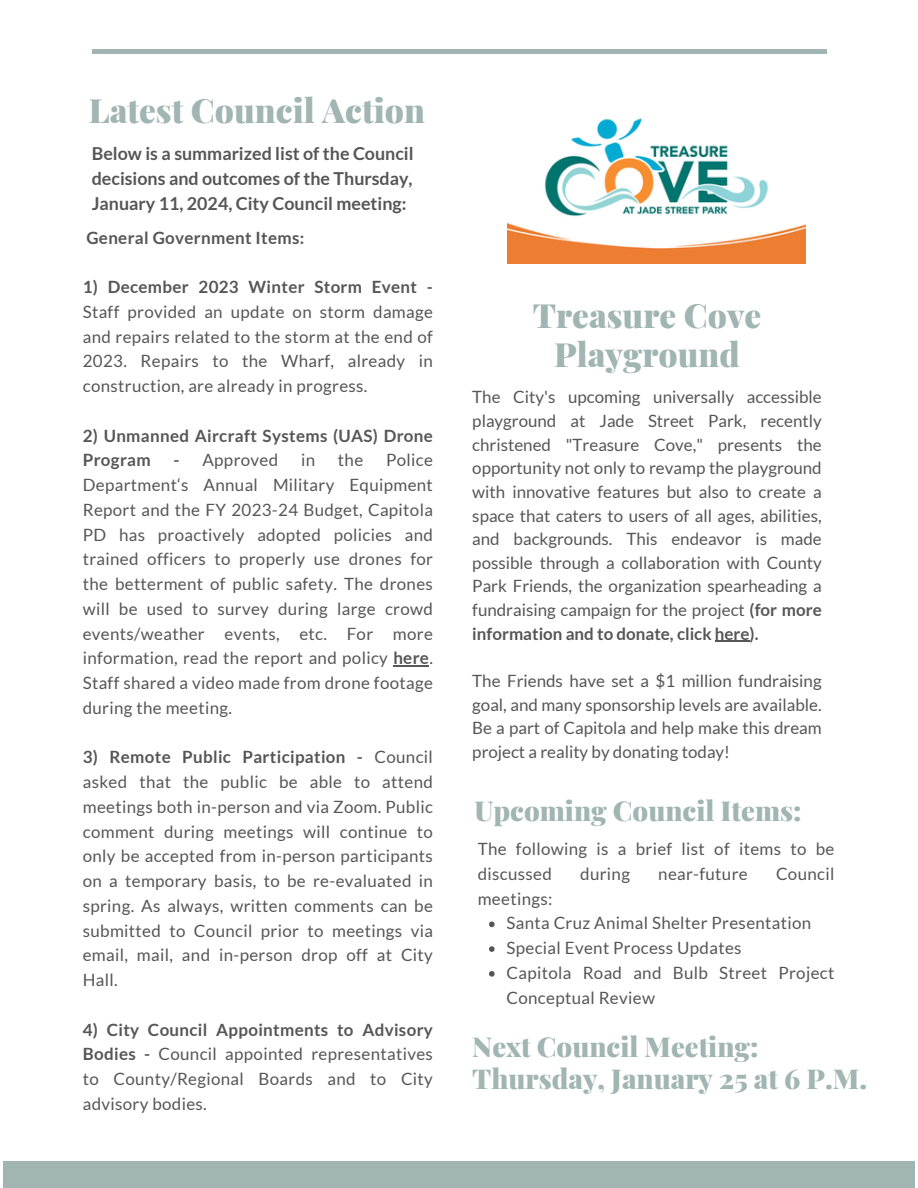
<style>
.page{position:relative;width:918px;height:1188px;background:#fff}
.page>*{position:absolute;margin:0;border:0;box-sizing:border-box;transform-origin:0 0}
.t1{font:900 33.45px/39.3px "Playfair Display";color:#a1b5b3;text-align:center}
.t2{font:900 27.45px "Playfair Display";color:#a1b5b3}
.t3{font:700 17.85px/24.8px "Lato";color:#565656;text-align:justify}
.t4{font:16.95px/24.8px "Lato";letter-spacing:.02em;color:#565656;text-align:justify}
.t5{font:700 16.95px/24.8px "Lato";letter-spacing:.02em;color:#565656}
.s1{font-weight:700}
</style>
<div class="page">
<div style="left:3px;top:1161px;width:912px;height:27px;background:#a1b5b3"></div>
<hr style="left:92px;top:50px;width:734px;height:4px;background:#a1b5b3">
<img style="left:507px;top:118px;width:298px;height:145px">
<hr style="left:393px;top:665px;width:36px;height:2px;background:#565656">
<svg style="left:489px;top:922px;width:6px;height:5px"></svg>
<svg style="left:489px;top:946px;width:6px;height:6px"></svg>
<svg style="left:489px;top:971px;width:6px;height:6px"></svg>
<hr style="left:715px;top:641px;width:35px;height:1px;background:#565656">
<p class="t1" style="left:89px;top:90px;width:338px">Latest Council Action</p>
<p class="t3" style="left:92px;top:141px;width:323px">Below is a summarized list of the Council decisions and outcomes of the Thursday, January 11, 2024, City Council meeting:</p>
<p class="t5" style="left:86px;top:225px;width:220px">General Government Items:</p>
<p class="t4" style="left:83px;top:274px;width:352px"><span class="s1">1) December 2023 Winter Storm Event - </span>Staff provided an update on storm damage and repairs related to the storm at the end of 2023. Repairs to the Wharf, already in construction, are already in progress.</p>
<p class="t5" style="left:83px;top:423px;width:352px">2) Unmanned Aircraft Systems (UAS) Drone<br>Program</p>
<p class="t4" style="left:83px;top:447px;width:352px;text-indent:303px">Police Department‘s Annual Military Equipment Report and the FY 2023-24 Budget, Capitola PD has proactively adopted policies and trained officers to properly use drones for the betterment of public safety. The drones will be used to survey during large crowd events/weather events, etc. For more information, read the report and policy <span class="s1">here</span>.<br>Staff shared a video made from drone footage during the meeting.</p>
<p class="t4" style="left:83px;top:744px;width:352px"><span class="s1">3) Remote Public Participation -</span> Council asked that the public be able to attend meetings both in-person and via Zoom. Public comment during meetings will continue to only be accepted from in-person participants on a temporary basis, to be re-evaluated in spring. As always, written comments can be submitted to Council prior to meetings via email, mail, and in-person drop off at City Hall.</p>
<p class="t4" style="left:83px;top:1017px;width:352px"><span class="s1">4) City Council Appointments to Advisory Bodies -</span> Council appointed representatives to County/Regional Boards and to City advisory bodies.</p>
<p class="t4" style="left:174px;top:447px;width:106px"><span class="s1">-</span> Approved</p>
<p class="t4" style="left:301px;top:447px;width:16px">in</p>
<p class="t4" style="left:338px;top:447px;width:27px">the</p>
<p class="t1" style="left:533px;top:294px;width:230px">Treasure Cove<br>Playground</p>
<p class="t4" style="left:472px;top:385px;width:351px;line-height:23.7px">The City's upcoming universally accessible playground at Jade Street Park, recently christened "Treasure Cove," presents the opportunity not only to revamp the playground with innovative features but also to create a space that caters to users of all ages, abilities, and backgrounds. This endeavor is made possible through a collaboration with County Park Friends, the organization spearheading a fundraising campaign for the project <span class="s1">(for more information and to donate, click here).</span></p>
<p class="t4" style="left:472px;top:669px;width:351px;line-height:23.7px">The Friends have set a $1 million fundraising goal, and many sponsorship levels are available.<br>Be a part of Capitola and help make this dream project a reality by donating today!</p>
<p class="t2" style="left:474px;top:791px;width:329px">Upcoming Council Items:</p>
<p class="t4" style="left:478px;top:836px;width:358px">The following is a brief list of items to be discussed</p>
<p class="t4" style="left:580px;top:861px;width:51px">during</p>
<p class="t4" style="left:658px;top:861px;width:91px">near-future</p>
<p class="t4" style="left:776px;top:861px;width:60px">Council</p>
<p class="t4" style="left:478px;top:886px;width:76px">meetings:</p>
<p class="t4" style="left:507px;top:910px;width:306px">Santa Cruz Animal Shelter Presentation</p>
<p class="t4" style="left:507px;top:935px;width:237px">Special Event Process Updates</p>
<p class="t4" style="left:507px;top:960px;width:329px">Capitola Road and Bulb Street Project<br>Conceptual Review</p>
<p class="t2" style="left:472px;top:1027px;width:288px">Next Council Meeting:</p>
<p class="t2" style="left:472px;top:1060px;width:396px">Thursday, January 25 at 6 P.M.</p>
</div>
